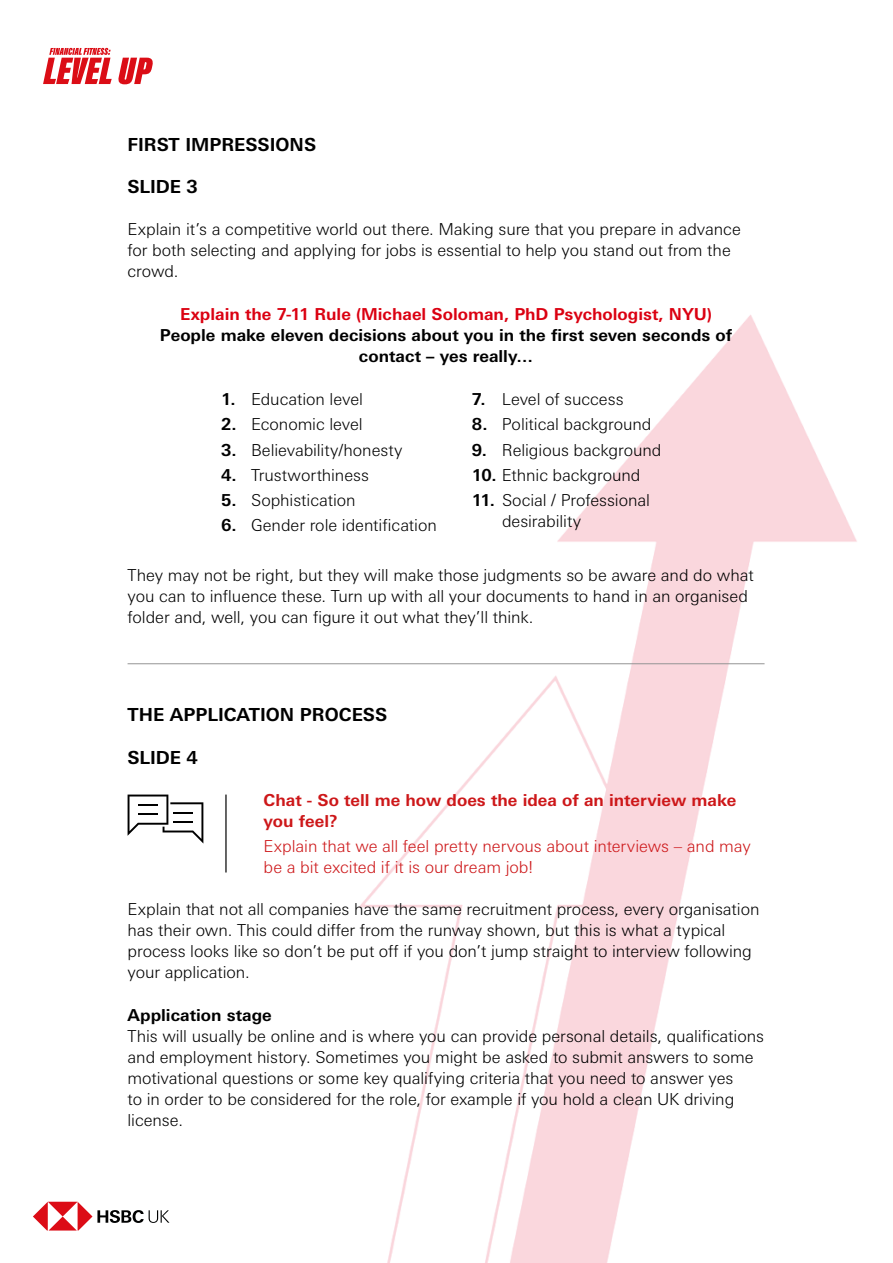
<style>
.page{position:relative;width:893px;height:1263px;background:#fff}
.page>*{position:absolute;margin:0;border:0;box-sizing:border-box;transform-origin:0 0}
.t1{font:700 18px "Univers Nextfor HSBC";color:#000}
.t2{font:300 16.5px/21px "Univers Nextfor HSBC";letter-spacing:-.005em;color:#000}
.t3{font:700 16.5px/21px "Univers Nextfor HSBC";color:#000;text-align:center}
.t4{font:300 16.5px/21px "Univers Nextfor HSBC";letter-spacing:-.005em;color:#cd1719}
.t5{font:700 16.5px "Univers Nextfor HSBC";color:#db0011}
.t6{font:700 16.5px/21px "Univers Nextfor HSBC";color:#cd1719}
.s1{font-weight:700}
</style>
<div class="page">
<img style="left:46px;top:47px;width:811px;height:1216px">
<svg style="left:33px;top:1202px;width:136px;height:28px"></svg>
<hr style="left:225px;top:794px;width:2px;height:78px;background:#000">
<hr style="left:128px;top:663px;width:637px;height:1px;background:#949494">
<svg style="left:128px;top:794px;width:75px;height:49px"></svg>
<hr style="left:138px;top:804px;width:20px;height:2px;background:#000">
<hr style="left:138px;top:813px;width:20px;height:2px;background:#000">
<svg style="left:43px;top:48px;width:110px;height:36px"></svg>
<p class="t1" style="left:128px;top:132px;width:190px">FIRST IMPRESSIONS</p>
<p class="t1" style="left:128px;top:174px;width:72px">SLIDE 3</p>
<p class="t2" style="left:128px;top:218px;width:615px">Explain it’s a competitive world out there. Making sure that you prepare in advance for both selecting and applying for jobs is essential to help you stand out from the crowd.</p>
<p class="t5" style="left:180px;top:302px;width:534px">Explain the 7-11 Rule (Michael Soloman, PhD Psychologist, NYU)</p>
<p class="t3" style="left:160px;top:323px;width:574px">People make eleven decisions about you in the first seven seconds of contact – yes really…</p>
<p class="t2" style="left:221px;top:388px;width:143px"><span class="s1">1.</span> Education level</p>
<p class="t2" style="left:221px;top:413px;width:143px"><span class="s1">2.</span> Economic level</p>
<p class="t2" style="left:221px;top:438px;width:183px"><span class="s1">3.</span> Believability/honesty</p>
<p class="t2" style="left:221px;top:463px;width:149px"><span class="s1">4.</span> Trustworthiness</p>
<p class="t2" style="left:221px;top:489px;width:136px"><span class="s1">5.</span> Sophistication</p>
<p class="t2" style="left:221px;top:514px;width:217px"><span class="s1">6.</span> Gender role identification</p>
<p class="t2" style="left:472px;top:388px;width:153px"><span class="s1">7.</span> Level of success</p>
<p class="t2" style="left:472px;top:413px;width:181px"><span class="s1">8.</span> Political background</p>
<p class="t2" style="left:472px;top:438px;width:191px"><span class="s1">9.</span> Religious background</p>
<p class="t2" style="left:472px;top:463px;width:170px"><span class="s1">10.</span> Ethnic background</p>
<p class="t2" style="left:502px;top:489px;width:150px;text-indent:-30px"><span class="s1">11.</span> Social / Professional desirability</p>
<p class="t2" style="left:128px;top:563px;width:628px">They may not be right, but they will make those judgments so be aware and do what you can to influence these. Turn up with all your documents to hand in an organised folder and, well, you can figure it out what they’ll think.</p>
<p class="t1" style="left:128px;top:702px;width:261px">THE APPLICATION PROCESS</p>
<p class="t1" style="left:128px;top:744px;width:72px">SLIDE 4</p>
<p class="t6" style="left:264px;top:788px;width:474px">Chat - So tell me how does the idea of an interview make you feel?</p>
<p class="t4" style="left:264px;top:835px;width:489px">Explain that we all feel pretty nervous about interviews – and may be a bit excited if it is our dream job!</p>
<p class="t2" style="left:128px;top:898px;width:633px">Explain that not all companies have the same recruitment process, every organisation has their own. This could differ from the runway shown, but this is what a typical process looks like so don’t be put off if you don’t jump straight to interview following your application.</p>
<p class="t3" style="left:128px;top:1003px;width:146px">Application stage</p>
<p class="t2" style="left:128px;top:1024px;width:638px">This will usually be online and is where you can provide personal details, qualifications and employment history. Sometimes you might be asked to submit answers to some motivational questions or some key qualifying criteria that you need to answer yes<br>to in order to be considered for the role, for example if you hold a clean UK driving license.</p>
</div>
